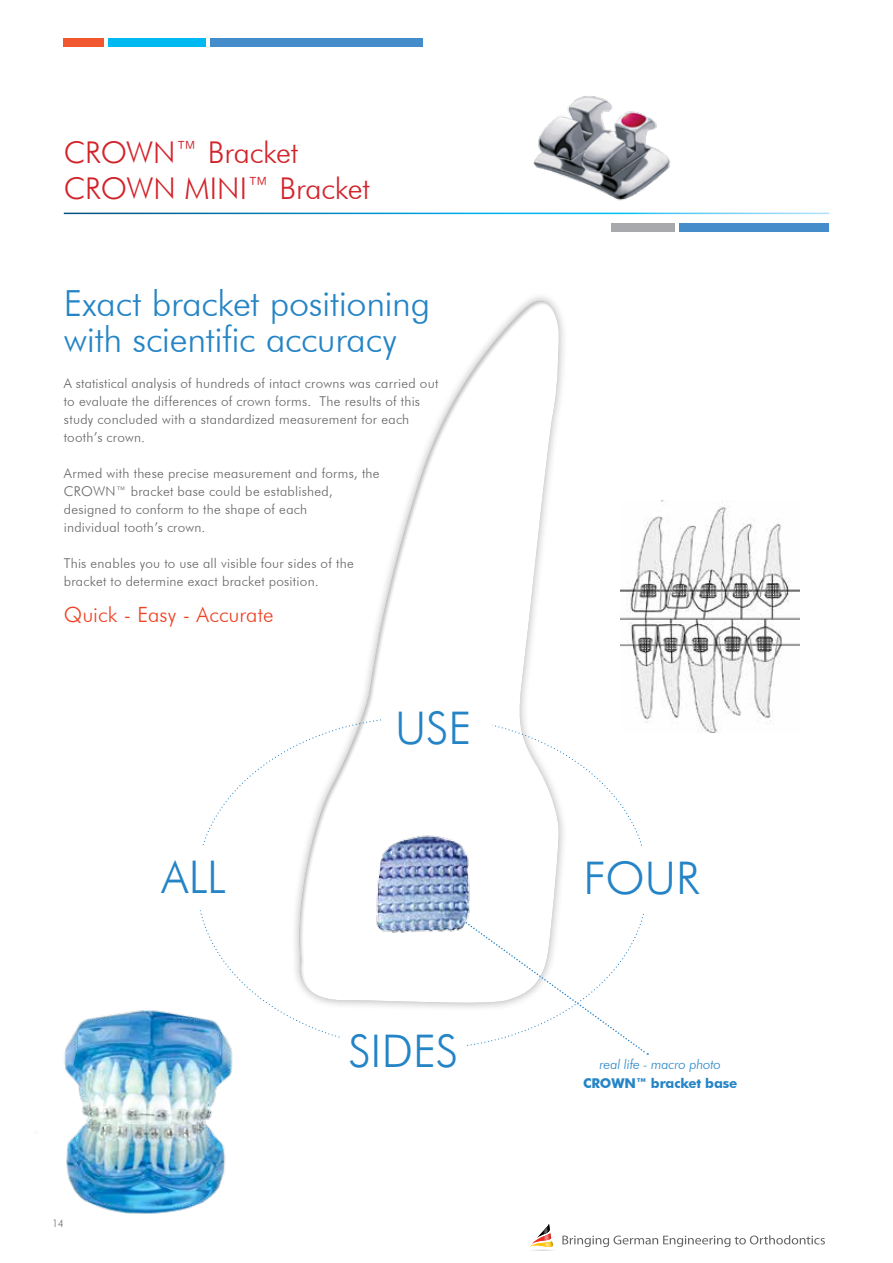
<style>
.page{position:relative;width:893px;height:1263px;background:#fff}
.page>*{position:absolute;margin:0;border:0;box-sizing:border-box;transform-origin:0 0}
.t1{font:300 45px "Futura BT";letter-spacing:-.005em;color:#2484c6}
.t2{font:300 36px/36px "Futura BT";letter-spacing:-.01em;color:#2484c6}
.t3{font:300 30px/36px "Futura BT";letter-spacing:-.005em;color:#d2232a}
.t4{font:300 21px "Futura BT";letter-spacing:.005em;color:#ef4123}
.t5{font:300 13.5px/18px "Futura BT";letter-spacing:.02em;color:#636466}
.t6{font:italic 300 13.5px "Futura BT";letter-spacing:-.01em;color:#2484c6}
.t7{font:700 13.5px "Futura BT";letter-spacing:-.01em;color:#2484c6}
.t8{font:300 10.5px "Futura BT";color:#6d6e71}
</style>
<div class="page">
<svg style="left:64px;top:38px;width:359px;height:9px;background:#4895c4"></svg>
<svg style="left:528px;top:1224px;width:297px;height:27px"></svg>
<svg style="left:611px;top:223px;width:218px;height:8px;background:#6496c2"></svg>
<img style="left:533px;top:96px;width:138px;height:105px">
<svg style="left:196px;top:716px;width:452px;height:339px"></svg>
<img style="left:367px;top:830px;width:110px;height:108px">
<img style="left:620px;top:500px;width:179px;height:233px">
<img style="left:64px;top:1004px;width:235px;height:210px">
<div style="left:383px;top:694px;width:109px;height:64px;background:#fff"></div>
<h3 class="t3" style="left:64px;top:134px;width:308px">Crown™ Bracket<br>Crown mini™ Bracket</h3>
<h2 class="t2" style="left:64px;top:285px;width:368px">Exact bracket positioning with scientific accuracy</h2>
<p class="t5" style="left:64px;top:374px;width:376px">A statistical analysis of hundreds of intact crowns was carried out to evaluate the differences of crown forms. The results of this study concluded with a standardized measurement for each tooth’s crown.</p>
<p class="t5" style="left:64px;top:464px;width:317px">Armed with these precise measurement and forms, the<br>CROWN</p>
<p class="t5" style="left:64px;top:482px;width:270px;text-indent:52px">™ bracket base could be established, designed to conform to the shape of each individual tooth’s crown.</p>
<p class="t5" style="left:64px;top:554px;width:291px">This enables you to use all visible four sides of the bracket to determine exact bracket position.</p>
<h3 class="t4" style="left:64px;top:602px;width:211px">Quick - Easy - Accurate</h3>
<h1 class="t1" style="left:395px;top:700px;width:78px">USE</h1>
<h1 class="t1" style="left:161px;top:850px;width:66px">ALL</h1>
<h1 class="t1" style="left:584px;top:851px;width:114px">FOUR</h1>
<p class="t8" style="left:52px;top:1217px;width:13px">14</p>
<h1 class="t1" style="left:348px;top:1023px;width:111px">SI DES</h1>
<p class="t6" style="left:600px;top:1056px;width:123px">real life - macro photo</p>
<p class="t7" style="left:583px;top:1075px;width:156px">CROWN™ bracket base</p>
</div>
